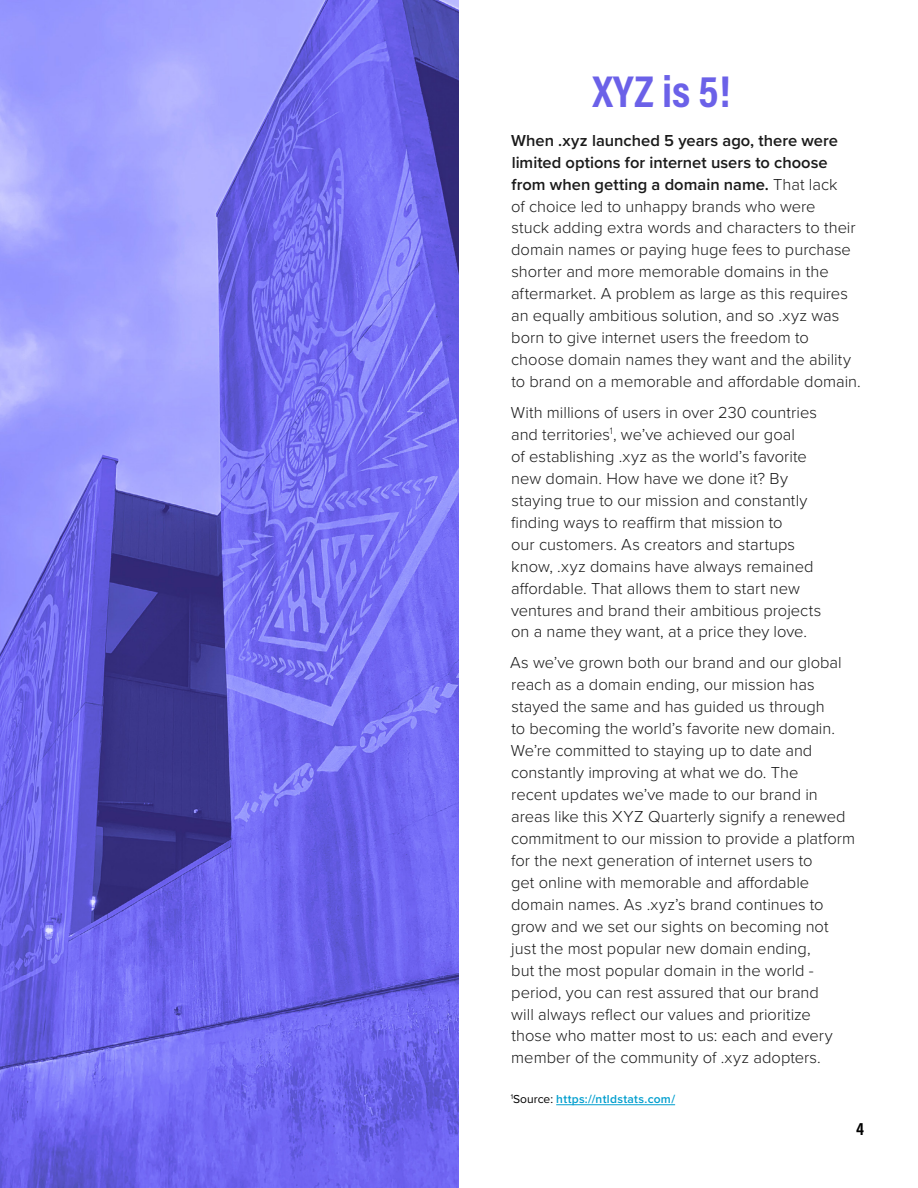
<style>
.page{position:relative;width:918px;height:1188px;background:#fff}
.page>*{position:absolute;margin:0;border:0;box-sizing:border-box;transform-origin:0 0}
.t1{font:700 45px "Acumin Pro Cond";color:#6b61e8}
.t2{font:700 18px "Acumin Pro Cond";color:#000}
.t3{font:300 16.5px/21.9px "Proxima Nova";color:#1a1a1a}
.t4{font:600 12px "Proxima Nova";letter-spacing:.025em;color:#009ece}
.s1{font-weight:600}
.s2{font-weight:400;color:#000}
</style>
<div class="page">
<img style="left:0;top:0;width:458px;height:1188px">
<hr style="left:556px;top:1104px;width:119px;height:1px;background:#009ece">
<h1 class="t1" style="left:593px;top:62px;width:139px">XYZ is 5!</h1>
<p class="t3" style="left:511px;top:128px;width:351px"><span class="s1">When .xyz launched 5 years ago, there were limited options for internet users to choose from when getting a domain name.</span> That lack<br>of choice led to unhappy brands who were<br>stuck adding extra words and characters to their domain names or paying huge fees to purchase shorter and more memorable domains in the aftermarket. A problem as large as this requires an equally ambitious solution, and so .xyz was born to give internet users the freedom to choose domain names they want and the ability to brand on a memorable and affordable domain.</p>
<p class="t3" style="left:511px;top:401px;width:312px">With millions of users in over 230 countries and territories<sup>1</sup>, we’ve achieved our goal<br>of establishing .xyz as the world’s favorite new domain. How have we done it? By staying true to our mission and constantly finding ways to reaffirm that mission to<br>our customers. As creators and startups know, .xyz domains have always remained affordable. That allows them to start new ventures and brand their ambitious projects on a name they want, at a price they love.</p>
<p class="t3" style="left:510px;top:651px;width:347px">As we’ve grown both our brand and our global reach as a domain ending, our mission has stayed the same and has guided us through<br>to becoming the world’s favorite new domain.<br>We’re committed to staying up to date and constantly improving at what we do. The<br>recent updates we’ve made to our brand in areas like this XYZ Quarterly signify a renewed commitment to our mission to provide a platform for the next generation of internet users to<br>get online with memorable and affordable domain names. As .xyz’s brand continues to grow and we set our sights on becoming not just the most popular new domain ending,<br>but the most popular domain in the world - period, you can rest assured that our brand<br>will always reflect our values and prioritize<br>those who matter most to us: each and every member of the community of .xyz adopters.</p>
<p class="t4" style="left:511px;top:1090px;width:166px"><sup>1</sup><span class="s2">Source:</span> https://ntldstats.com/</p>
<p class="t2" style="left:856px;top:1117px;width:9px">4</p>
</div>
